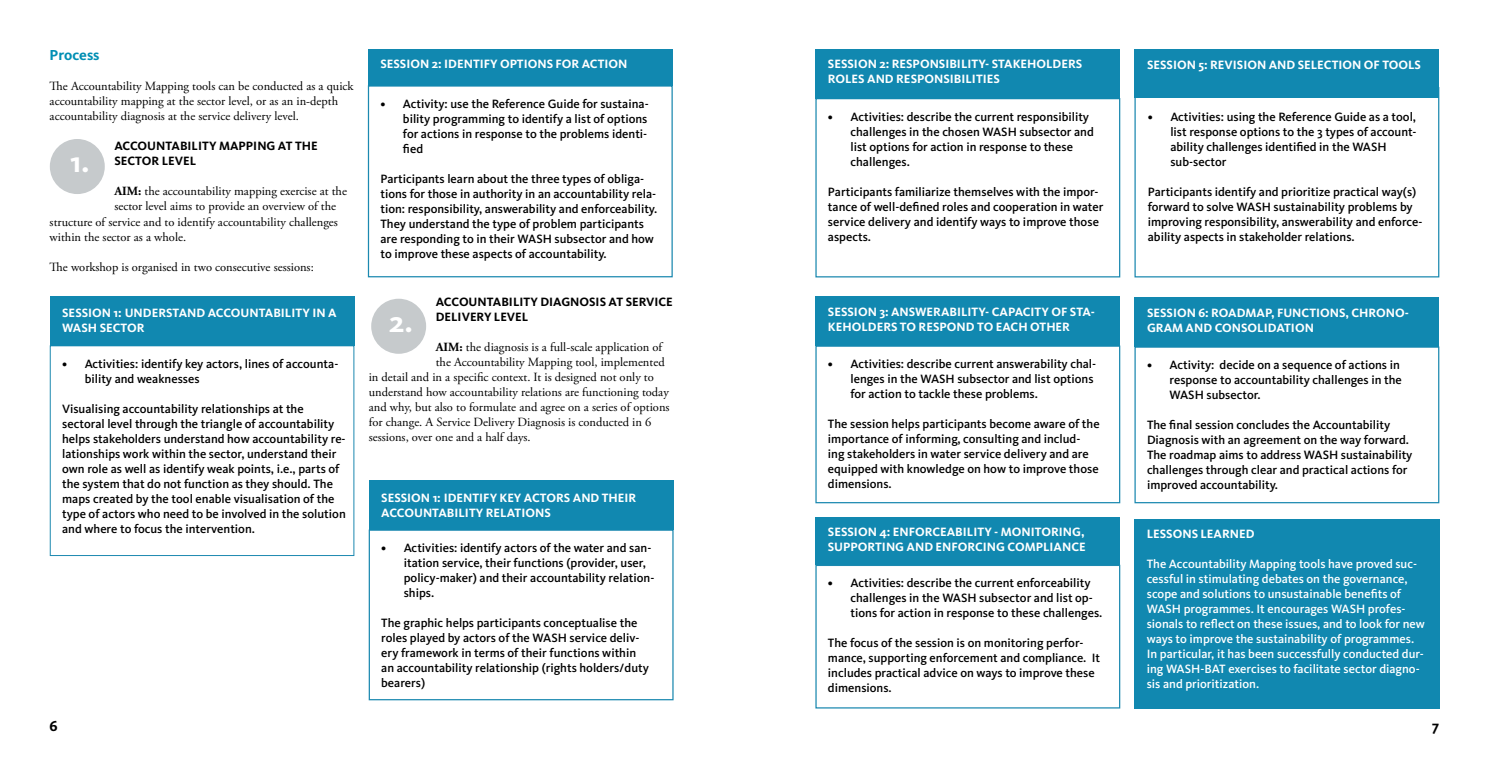
<style>
.page{position:relative;width:1489px;height:780px;background:#fff}
.page>*{position:absolute;margin:0;border:0;box-sizing:border-box;transform-origin:0 0}
.t1{font:700 30px "Kievit OT";color:#fff}
.t2{font:700 15px "Kievit OT";color:#008fb4}
.t3{font:700 15px "Kievit OT";color:#000}
.t4{font:500 12.5px/15px "Kievit OT";color:#000}
.t5{font:12.5px/15px "Adobe Garamond Pro";color:#000}
.t6{font:700 12.5px/15px "Kievit OT";color:#fff}
.t7{font:500 12.5px/15px "Kievit OT";color:#fff}
.t8{font:700 12.5px/15px "Kievit OT";color:#000}
.s1{font-weight:700}
.s2{color:#fff}
</style>
<div class="page">
<div style="left:369px;top:529px;width:304px;height:171px;border:1px solid #1c89b0"></div>
<div style="left:815px;top:345px;width:305px;height:158px;border:1px solid #1c89b0"></div>
<div style="left:815px;top:564px;width:305px;height:144px;border:1px solid #1c89b0"></div>
<div style="left:1134px;top:87px;width:305px;height:190px;border:1px solid #1c89b0"></div>
<div style="left:815px;top:98px;width:305px;height:179px;border:1px solid #1c89b0"></div>
<div style="left:368px;top:85px;width:304px;height:192px;border:1px solid #1c89b0"></div>
<div style="left:369px;top:480px;width:304px;height:50px;background:#1188b0"></div>
<div style="left:815px;top:296px;width:305px;height:50px;background:#1188b0"></div>
<div style="left:815px;top:517px;width:305px;height:48px;background:#1188b0"></div>
<div style="left:1134px;top:50px;width:305px;height:48px;background:#1188b0"></div>
<div style="left:815px;top:49px;width:305px;height:50px;background:#1188b0"></div>
<div style="left:368px;top:49px;width:304px;height:36px;background:#1188b0"></div>
<div style="left:371px;top:299px;width:55px;height:55px;background:#c6cacc;border-radius:50%"></div>
<div style="left:1134px;top:346px;width:305px;height:157px;border:1px solid #1c89b0"></div>
<div style="left:1134px;top:297px;width:305px;height:50px;background:#1188b0"></div>
<div style="left:1134px;top:518px;width:305px;height:190px;background:#1188b0"></div>
<div style="left:50px;top:139px;width:55px;height:55px;background:#c6cacc;border-radius:50%"></div>
<div style="left:50px;top:345px;width:304px;height:211px;border:1px solid #1c89b0"></div>
<div style="left:50px;top:296px;width:304px;height:50px;background:#1188b0"></div>
<p class="t2" style="left:50px;top:47px;width:51px">Process</p>
<p class="t5" style="left:50px;top:79px;width:305px">The Accountability Mapping tools can be conducted as a quick accountability mapping at the sector level, or as an in-depth accountability diagnosis at the service delivery level.</p>
<p class="t8" style="left:114px;top:139px;width:205px">ACCOUNTABILITY MAPPING AT THE<br>SECTOR LEVEL</p>
<p class="t5" style="left:114px;top:184px;width:234px"><span class="s1">AIM:</span> the accountability mapping exercise at the</p>
<p class="t5" style="left:114px;top:199px;width:223px">sector level aims to provide an overview of the</p>
<p class="t5" style="left:50px;top:214px;width:290px">structure of service and to identify accountability challenges</p>
<p class="t5" style="left:50px;top:229px;width:138px">within the sector as a whole.</p>
<p class="t5" style="left:50px;top:259px;width:266px">The workshop is organised in two consecutive sessions:</p>
<h1 class="t1" style="left:70px;top:145px;width:21px">1.</h1>
<p class="t6" style="left:62px;top:306px;width:276px">SESSION 1: UNDERSTAND ACCOUNTABILITY IN A<br>WASH SECTOR</p>
<p class="t4" style="left:85px;top:356px;width:255px;text-indent:-22px">• Activities: identify key actors, lines of accounta&shy;bility and weaknesses</p>
<p class="t4" style="left:62px;top:401px;width:285px">Visualising accountability relationships at the sectoral level through the triangle of accountability helps stakeholders understand how accountability re&shy;lationships work within the sector, understand their own role as well as identify weak points, i.e., parts of the system that do not function as they should. The maps created by the tool enable visualisation of the type of actors who need to be involved in the solution and where to focus the intervention.<span class="s2">n.</span></p>
<p class="t6" style="left:380px;top:56px;width:248px">SESSION 2: IDENTIFY OPTIONS FOR ACTION</p>
<p class="t4" style="left:403px;top:96px;width:247px;text-align:justify;text-indent:-22px">• Activity: use the Reference Guide for sustaina&shy;bility programming to identify a list of options for actions in response to the problems identi&shy;fied</p>
<p class="t4" style="left:380px;top:171px;width:278px">Participants learn about the three types of obliga&shy;tions for those in authority in an accountability rela&shy;tion: responsibility, answerability and enforceability.<br>They understand the type of problem participants are responding to in their WASH subsector and how to improve these aspects of accountability.</p>
<p class="t8" style="left:436px;top:294px;width:238px">ACCOUNTABILITY DIAGNOSIS AT SERVICE<br>DELIVERY LEVEL</p>
<p class="t5" style="left:436px;top:340px;width:228px"><span class="s1">AIM:</span> the diagnosis is a full-scale application of</p>
<p class="t5" style="left:436px;top:355px;width:230px">the Accountability Mapping tool, implemented</p>
<p class="t5" style="left:369px;top:370px;width:287px">in detail and in a specific context. It is designed not only to</p>
<p class="t5" style="left:369px;top:385px;width:301px">understand how accountability relations are functioning today</p>
<p class="t5" style="left:369px;top:400px;width:302px">and why, but also to formulate and agree on a series of options</p>
<p class="t5" style="left:369px;top:415px;width:284px">for change. A Service Delivery Diagnosis is conducted in 6</p>
<p class="t5" style="left:369px;top:430px;width:163px">sessions, over one and a half days.</p>
<h1 class="t1" style="left:389px;top:304px;width:25px">2.</h1>
<p class="t6" style="left:381px;top:490px;width:256px">SESSION 1: IDENTIFY KEY ACTORS AND THEIR<br>ACCOUNTABILITY RELATIONS</p>
<p class="t4" style="left:404px;top:540px;width:252px;text-indent:-22px">• Activities: identify actors of the water and san&shy;itation service, their functions (provider, user, policy-maker) and their accountability relation&shy;ships.</p>
<p class="t4" style="left:381px;top:615px;width:269px">The graphic helps participants conceptualise the roles played by actors of the WASH service deliv&shy;ery framework in terms of their functions within an accountability relationship (rights holders/duty bearers)</p>
<p class="t6" style="left:828px;top:57px;width:256px">SESSION 2: RESPONSIBILITY- STAKEHOLDERS</p>
<p class="t6" style="left:1146px;top:57px;width:275px">SESSION 5: REVISION AND SELECTION OF TOOLS</p>
<p class="t6" style="left:828px;top:72px;width:173px">ROLES AND RESPONSIBILITIES</p>
<p class="t4" style="left:850px;top:109px;width:245px;text-indent:-22px">• Activities: describe the current responsibility challenges in the chosen WASH subsector and list options for action in response to these challenges.</p>
<p class="t4" style="left:828px;top:184px;width:277px">Participants familiarize themselves with the impor&shy;tance of well-defined roles and cooperation in water service delivery and identify ways to improve those aspects.</p>
<p class="t6" style="left:828px;top:304px;width:268px">SESSION 3: ANSWERABILITY- CAPACITY OF STA-<br>KEHOLDERS TO RESPOND TO EACH OTHER</p>
<p class="t4" style="left:850px;top:356px;width:247px;text-indent:-22px">• Activities: describe current answerability chal&shy;lenges in the WASH subsector and list options for action to tackle these problems.</p>
<p class="t4" style="left:828px;top:416px;width:273px">The session helps participants become aware of the importance of informing, consulting and includ&shy;ing stakeholders in water service delivery and are equipped with knowledge on how to improve those dimensions.</p>
<p class="t6" style="left:828px;top:524px;width:259px">SESSION 4: ENFORCEABILITY - MONITORING,<br>SUPPORTING AND ENFORCING COMPLIANCE</p>
<p class="t4" style="left:850px;top:575px;width:253px;text-indent:-22px">• Activities: describe the current enforceability challenges in the WASH subsector and list op&shy;tions for action in response to these challenges.</p>
<p class="t4" style="left:828px;top:635px;width:273px">The focus of the session is on monitoring perfor&shy;mance, supporting enforcement and compliance. It includes practical advice on ways to improve these dimensions.</p>
<p class="t4" style="left:1170px;top:109px;width:248px;text-indent:-22px">• Activities: using the Reference Guide as a tool, list response options to the 3 types of account&shy;ability challenges identified in the WASH sub-sector</p>
<p class="t4" style="left:1147px;top:184px;width:276px">Participants identify and prioritize practical way(s) forward to solve WASH sustainability problems by improving responsibility, answerability and enforce&shy;ability aspects in stakeholder relations.</p>
<p class="t6" style="left:1146px;top:305px;width:263px">SESSION 6: ROADMAP, FUNCTIONS, CHRONO-<br>GRAM AND CONSOLIDATION</p>
<p class="t4" style="left:1169px;top:357px;width:234px;text-indent:-22px">• Activity: decide on a sequence of actions in response to accountability challenges in the<br>WASH subsector.</p>
<p class="t4" style="left:1146px;top:417px;width:267px">The final session concludes the Accountability Diagnosis with an agreement on the way forward.<br>The roadmap aims to address WASH sustainability challenges through clear and practical actions for improved accountability.</p>
<p class="t6" style="left:1146px;top:526px;width:109px">LESSONS LEARNED</p>
<p class="t7" style="left:1146px;top:556px;width:280px">The Accountability Mapping tools have proved suc&shy;cessful in stimulating debates on the governance, scope and solutions to unsustainable benefits of WASH programmes. It encourages WASH profes&shy;sionals to reflect on these issues, and to look for new ways to improve the sustainability of programmes.<br>In particular, it has been successfully conducted dur&shy;ing WASH-BAT exercises to facilitate sector diagno&shy;sis and prioritization.</p>
<p class="t3" style="left:50px;top:717px;width:10px">6</p>
<p class="t3" style="left:1431px;top:717px;width:9px">7</p>
</div>
